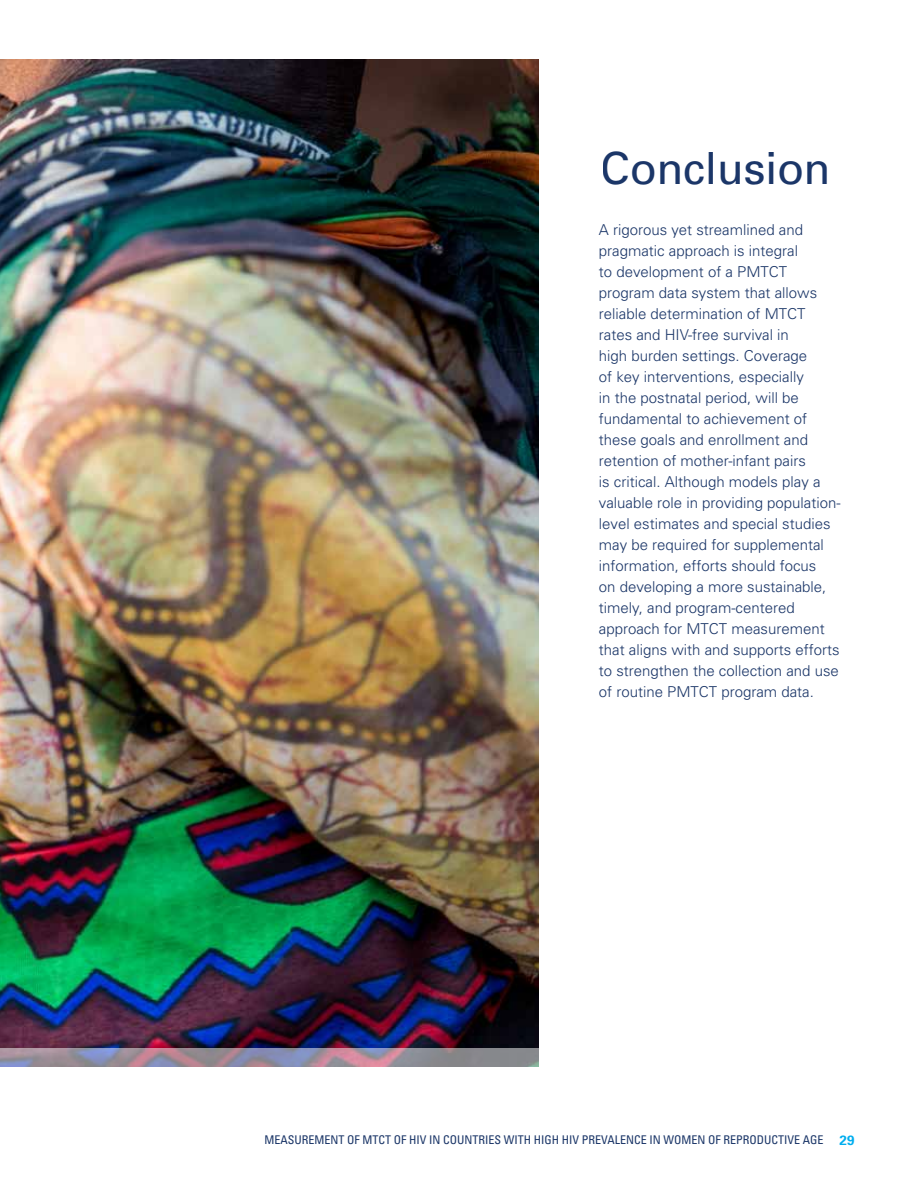
<style>
.page{position:relative;width:918px;height:1188px;background:#fff}
.page>*{position:absolute;margin:0;border:0;box-sizing:border-box;transform-origin:0 0}
.t1{font:44.4px "Univers";letter-spacing:-.01em;color:#1b3668}
.t2{font:300 15px/21px "Univers";color:#1b3668}
.t3{font:condensed 12px "Univers";color:#1b3668}
.s1{font-weight:700;font-stretch:normal;font-size:13.5px;color:#00aeef}
</style>
<div class="page">
<img style="left:0;top:59px;width:539px;height:989px">
<svg style="left:0;top:1048px;width:539px;height:19px;background:#978b9b"></svg>
<h1 class="t1" style="left:601px;top:141px;width:231px">Conclusion</h1>
<p class="t2" style="left:599px;top:219px;width:243px">A rigorous yet streamlined and pragmatic approach is integral<br>to development of a PMTCT program data system that allows reliable determination of MTCT rates and HIV-free survival in<br>high burden settings. Coverage<br>of key interventions, especially<br>in the postnatal period, will be fundamental to achievement of these goals and enrollment and retention of mother-infant pairs<br>is critical. Although models play a valuable role in providing population&shy;level estimates and special studies may be required for supplemental information, efforts should focus<br>on developing a more sustainable, timely, and program-centered approach for MTCT measurement that aligns with and supports efforts to strengthen the collection and use of routine PMTCT program data.</p>
<p class="t3" style="left:265px;top:1132px;width:591px">MEASUREMENT OF MTCT OF HIV IN COUNTRIES WITH HIGH HIV PREVALENCE IN WOMEN OF REPRODUCTIVE AGE <span class="s1">29</span></p>
</div>
